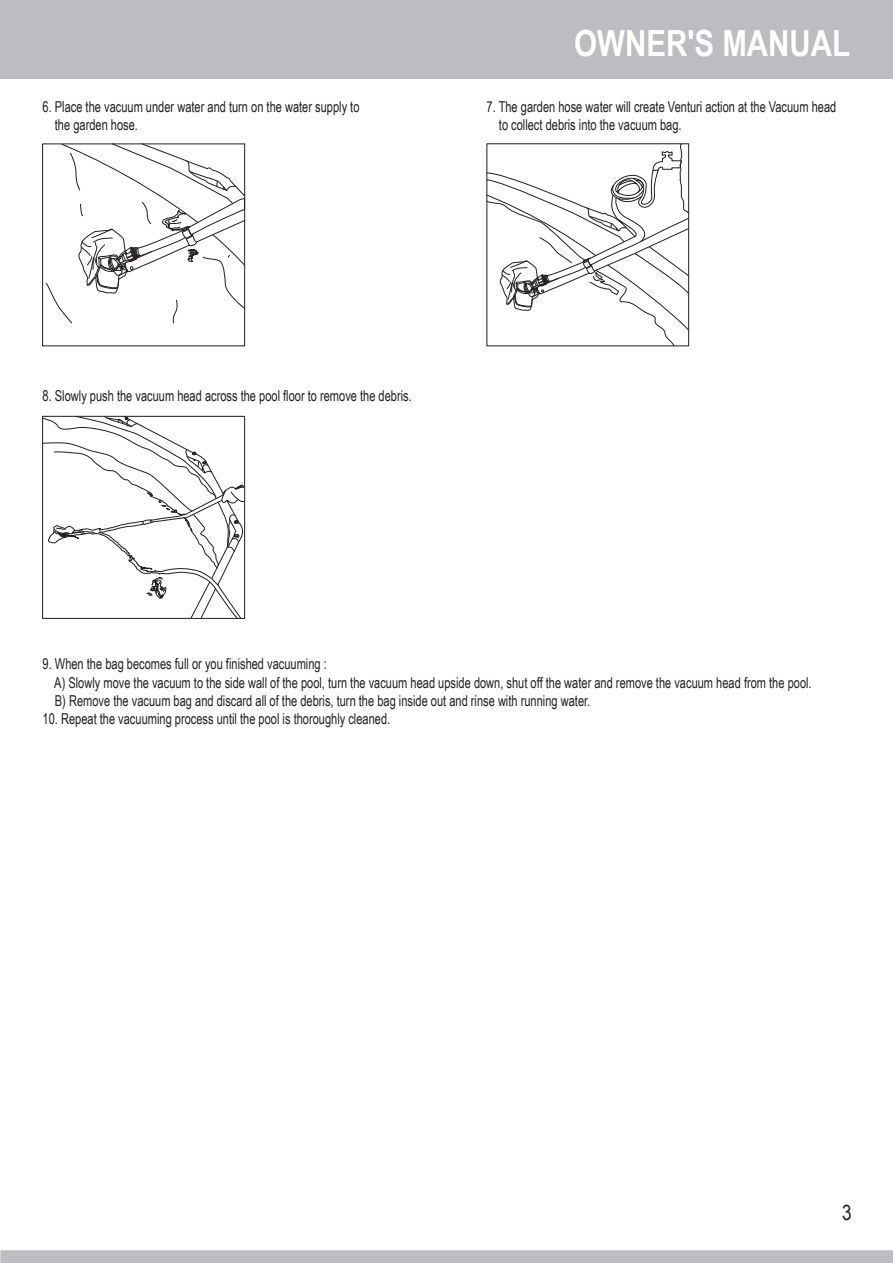
<style>
.page{position:relative;width:893px;height:1263px;background:#fff}
.page>*{position:absolute;margin:0;border:0;box-sizing:border-box;transform-origin:0 0}
.t1{font:700 36px "Arial Narrow";color:#fff}
.t2{font:21px "Arial Narrow";color:#231f20}
.t3{font:15px/18px "Arial Narrow";color:#231f20;scale:.9 1}
</style>
<div class="page">
<svg style="left:0;top:1250px;width:893px;height:13px"></svg>
<div style="left:42px;top:144px;width:203px;height:202px;border:1px solid #231f20"></div>
<svg style="left:46px;top:143px;width:199px;height:180px"></svg>
<svg style="left:486px;top:144px;width:203px;height:202px"></svg>
<svg style="left:42px;top:416px;width:204px;height:203px"></svg>
<div style="left:0;top:0;width:893px;height:78px;background:#bcbdc0"></div>
<h1 class="t1" style="left:574px;top:17px;width:277px">OWNER′S MANUAL</h1>
<p class="t3" style="left:55px;top:97px;width:340px;text-indent:-12px">6. Place the vacuum under water and turn on the water supply to the garden hose.</p>
<p class="t3" style="left:499px;top:97px;width:376px;text-indent:-12px">7. The garden hose water will create Venturi action at the Vacuum head to collect debris into the vacuum bag.</p>
<p class="t3" style="left:43px;top:386px;width:412px">8. Slowly push the vacuum head across the pool floor to remove the debris.</p>
<p class="t3" style="left:54px;top:655px;width:843px;text-indent:-12px">9. When the bag becomes full or you finished vacuuming :<br>A) Slowly move the vacuum to the side wall of the pool, turn the vacuum head upside down, shut off the water and remove the vacuum head from the pool.<br>B) Remove the vacuum bag and discard all of the debris, turn the bag inside out and rinse with running water.</p>
<p class="t3" style="left:43px;top:709px;width:388px">10. Repeat the vacuuming process until the pool is thoroughly cleaned.</p>
<h2 class="t2" style="left:842px;top:1198px;width:11px">3</h2>
</div>
